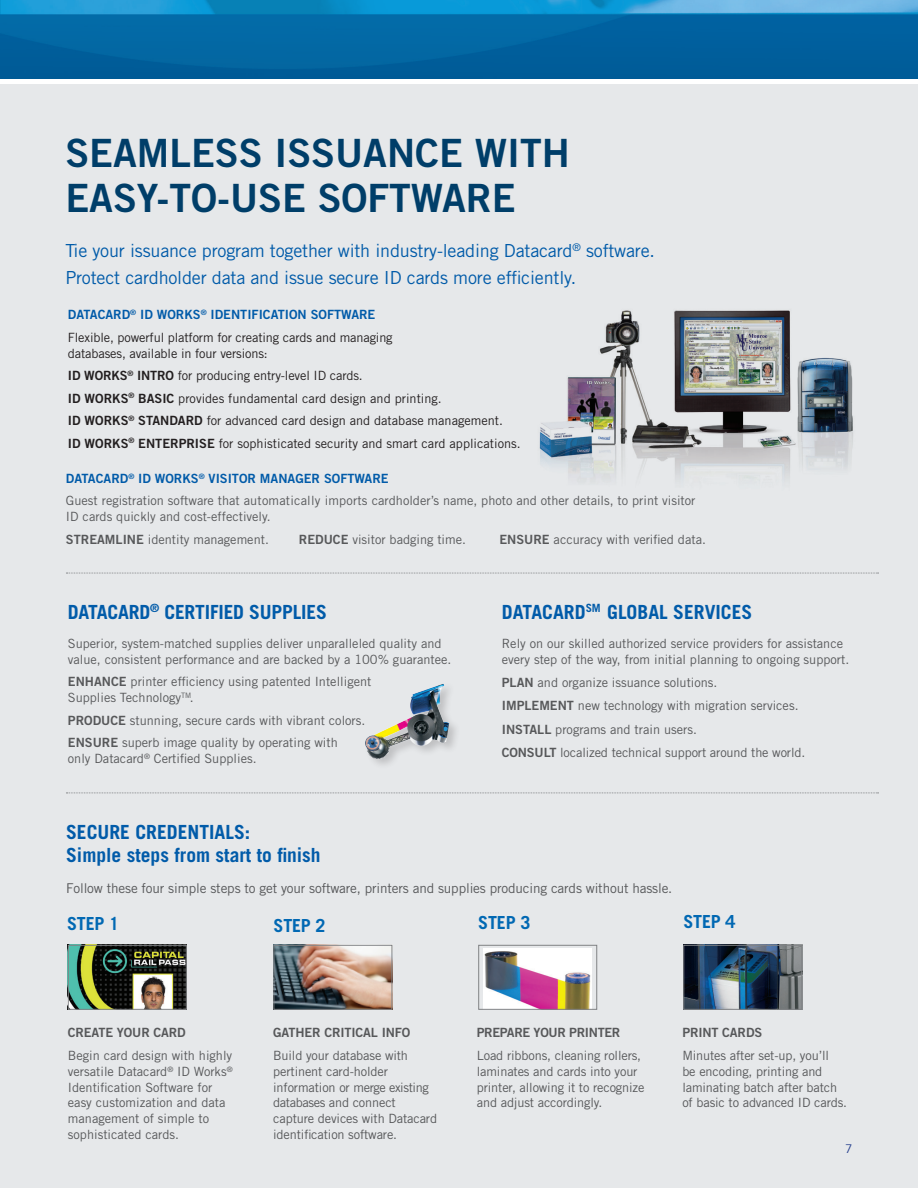
<style>
.page{position:relative;width:918px;height:1188px;background:#fff}
.page>*{position:absolute;margin:0;border:0;box-sizing:border-box;transform-origin:0 0}
.t1{font:39px/45px "Trade Gothic Bold Two";color:#003e69}
.t2{font:700 19.5px/22.5px "Trade Gothic";letter-spacing:-.01em;color:#015ba9}
.t3{font:18px/27px "Trade Gothic";letter-spacing:-.01em;color:#015ba9}
.t4{font:700 18px "Trade Gothic";color:#0168b3}
.t5{font:13.5px "Trade Gothic";letter-spacing:-.01em;color:#57585a}
.t6{font:12.75px/15.8px "Trade Gothic";color:#57585a}
.t7{font:12.75px/22.5px "Trade Gothic";color:#231f20}
.t8{font:12.75px "Trade Gothic Bold Two";letter-spacing:-.01em;color:#57585a}
.t9{font:12.75px "Trade Gothic Bold Two";color:#015ba9}
.t10{font:12px "Trade Gothic";color:#253f8e}
.s1{font-family:"Trade Gothic Bold Two"}
</style>
<div class="page">
<div style="left:0;top:84px;width:918px;height:1104px;background:#e6e8ea"></div>
<img style="left:0;top:0;width:918px;height:79px">
<svg style="left:66px;top:573px;width:813px;height:1px"></svg>
<svg style="left:66px;top:793px;width:813px;height:1px"></svg>
<img style="left:539px;top:310px;width:314px;height:169px">
<img style="left:70px;top:947px;width:115px;height:61px">
<div style="left:68px;top:945px;width:119px;height:65px;border:1px solid #808285"></div>
<img style="left:276px;top:947px;width:114px;height:61px">
<div style="left:274px;top:945px;width:118px;height:65px;border:1px solid #808285"></div>
<img style="left:483px;top:948px;width:109px;height:60px">
<div style="left:478px;top:945px;width:119px;height:65px;border:1px solid #808285"></div>
<img style="left:685px;top:947px;width:115px;height:61px">
<div style="left:683px;top:945px;width:119px;height:65px;border:1px solid #808285"></div>
<img style="left:365px;top:684px;width:91px;height:81px">
<h1 class="t1" style="left:65px;top:130px;width:506px">SEAMLESS ISSUANCE WITH<br>EASY-TO-USE SO FTWARE</h1>
<h3 class="t3" style="left:65px;top:237px;width:591px">Tie your issuance program together with industry-leading Datacard<sup>®</sup> software.<br>Protect cardholder data and issue secure ID cards more efficiently.</h3>
<p class="t9" style="left:68px;top:307px;width:307px">DATACARD<sup>®</sup> ID WORKS<sup>®</sup> I DENTI FICATION SOFTWARE</p>
<p class="t7" style="left:68px;top:329px;width:326px;line-height:15.8px">Flexible, powerful platform for creating cards and managing databases, available in four versions:</p>
<p class="t7" style="left:68px;top:364px;width:454px"><span class="s1">ID WORKS</span><sup>®</sup> <span class="s1">INTRO</span> for producing entry-level ID cards.<br><span class="s1">ID WORKS</span><sup>®</sup> <span class="s1">BASIC</span> provides fundamental card design and printing.<br><span class="s1">ID WORKS</span><sup>®</sup> <span class="s1">STANDARD</span> for advanced card design and database management.<br><span class="s1">ID WORKS</span><sup>®</sup> <span class="s1">ENTERPRISE</span> for sophisticated security and smart card applications.</p>
<p class="t9" style="left:66px;top:470px;width:323px">DATACARD<sup>®</sup> ID WORKS<sup>®</sup> VI SITOR MANAGER SOFTWARE</p>
<p class="t6" style="left:66px;top:493px;width:631px">Guest registration software that automatically imports cardholder’s name, photo and other details, to print visitor<br>ID cards quickly and cost-effectively.</p>
<p class="t6" style="left:66px;top:531px;width:204px"><span class="s1">STREAMLI NE</span> identity management.</p>
<p class="t8" style="left:299px;top:531px;width:26px">REDUC</p>
<p class="t6" style="left:341px;top:531px;width:127px"><span class="s1">E</span> visitor badging time.</p>
<p class="t6" style="left:499px;top:531px;width:208px"><span class="s1">ENSURE</span> accuracy with verified data.</p>
<h2 class="t2" style="left:68px;top:600px;width:260px">DATACARD<sup>®</sup> CERTIFIED SUPPLIES</h2>
<p class="t6" style="left:68px;top:635px;width:385px">Superior, system-matched supplies deliver unparalleled quality and value, consistent performance and are backed by a 100% guarantee.</p>
<p class="t8" style="left:68px;top:674px;width:18px">ENHANC</p>
<p class="t6" style="left:68px;top:674px;width:305px;text-indent:51px"><span class="s1">E</span> printer efficiency using patented I ntelligent<br>Supplies Technology<sup>TM</sup>.</p>
<p class="t8" style="left:68px;top:712px;width:34px">PRODUC</p>
<p class="t6" style="left:118px;top:712px;width:249px"><span class="s1">E</span> stunning, secure cards with vibrant colors.</p>
<p class="t8" style="left:68px;top:735px;width:18px">ENSUR</p>
<p class="t6" style="left:68px;top:734px;width:271px;text-indent:42px"><span class="s1">E</span> superb image quality by operating with only Datacard<sup>®</sup> Certified Supplies.</p>
<h2 class="t2" style="left:502px;top:600px;width:92px">DATACARD<sup>SM</sup></h2>
<h2 class="t2" style="left:607px;top:600px;width:147px">GLOBAL SERVICES</h2>
<p class="t6" style="left:502px;top:635px;width:349px">Rely on our skilled authorized service providers for assistance every step of the way, from initial planning to ongoing support.</p>
<p class="t8" style="left:502px;top:675px;width:9px">PLAN</p>
<p class="t6" style="left:538px;top:674px;width:181px">and organize issuance solutions.</p>
<p class="t8" style="left:502px;top:698px;width:14px">IMPL</p>
<p class="t6" style="left:532px;top:698px;width:268px"><span class="s1">EM ENT</span> new technology with migration services.</p>
<p class="t8" style="left:502px;top:721px;width:13px">INSTALL</p>
<p class="t6" style="left:555px;top:721px;width:143px">programs and train users.</p>
<p class="t8" style="left:502px;top:744px;width:25px">CONSULT</p>
<p class="t6" style="left:560px;top:744px;width:247px">localized technical support around the world.</p>
<h2 class="t2" style="left:66px;top:821px;width:12px">SECURE</h2>
<h2 class="t2" style="left:135px;top:821px;width:11px">CREDENTIALS</h2>
<h2 class="t2" style="left:66px;top:821px;width:256px;text-indent:179px">:<br>SIMPLE STEPS FROM START TO FINISH</h2>
<p class="t5" style="left:66px;top:880px;width:608px">Follow these four simple steps to get your software, printers and supplies producing cards without hassle.</p>
<h3 class="t4" style="left:67px;top:913px;width:11px">STEP</h3>
<h3 class="t4" style="left:109px;top:913px;width:12px">1</h3>
<h3 class="t4" style="left:274px;top:914px;width:11px">STEP</h3>
<h3 class="t4" style="left:316px;top:914px;width:12px">2</h3>
<h3 class="t4" style="left:478px;top:911px;width:11px">STEP</h3>
<h3 class="t4" style="left:520px;top:911px;width:12px">3</h3>
<h3 class="t4" style="left:683px;top:911px;width:11px">STEP</h3>
<h3 class="t4" style="left:725px;top:911px;width:12px">4</h3>
<p class="t8" style="left:68px;top:1024px;width:119px">CREATE YOUR CARD</p>
<p class="t6" style="left:68px;top:1048px;width:166px">Begin card design with highly versatile Datacard<sup>®</sup> ID Works<sup>®<br></sup>I dentification Software for easy customization and data management of simple to sophisticated cards.</p>
<p class="t8" style="left:273px;top:1024px;width:136px">GATHER CRITICAL I NFO</p>
<p class="t6" style="left:273px;top:1048px;width:165px">Build your database with pertinent card-holder information or merge existing databases and connect capture devices with Datacard identification software.</p>
<p class="t8" style="left:477px;top:1024px;width:145px">PREPARE YOUR PRI NTER</p>
<p class="t6" style="left:477px;top:1048px;width:169px">Load ribbons, cleaning rollers, laminates and cards into your printer, allowing it to recognize and adjust accordingly.</p>
<p class="t8" style="left:682px;top:1024px;width:81px">PRI NT CARDS</p>
<p class="t6" style="left:682px;top:1048px;width:166px">Minutes after set-up, you’ll<br>be encoding, printing and laminating batch after batch of basic to advanced ID cards.</p>
<p class="t10" style="left:845px;top:1142px;width:9px">7</p>
</div>
